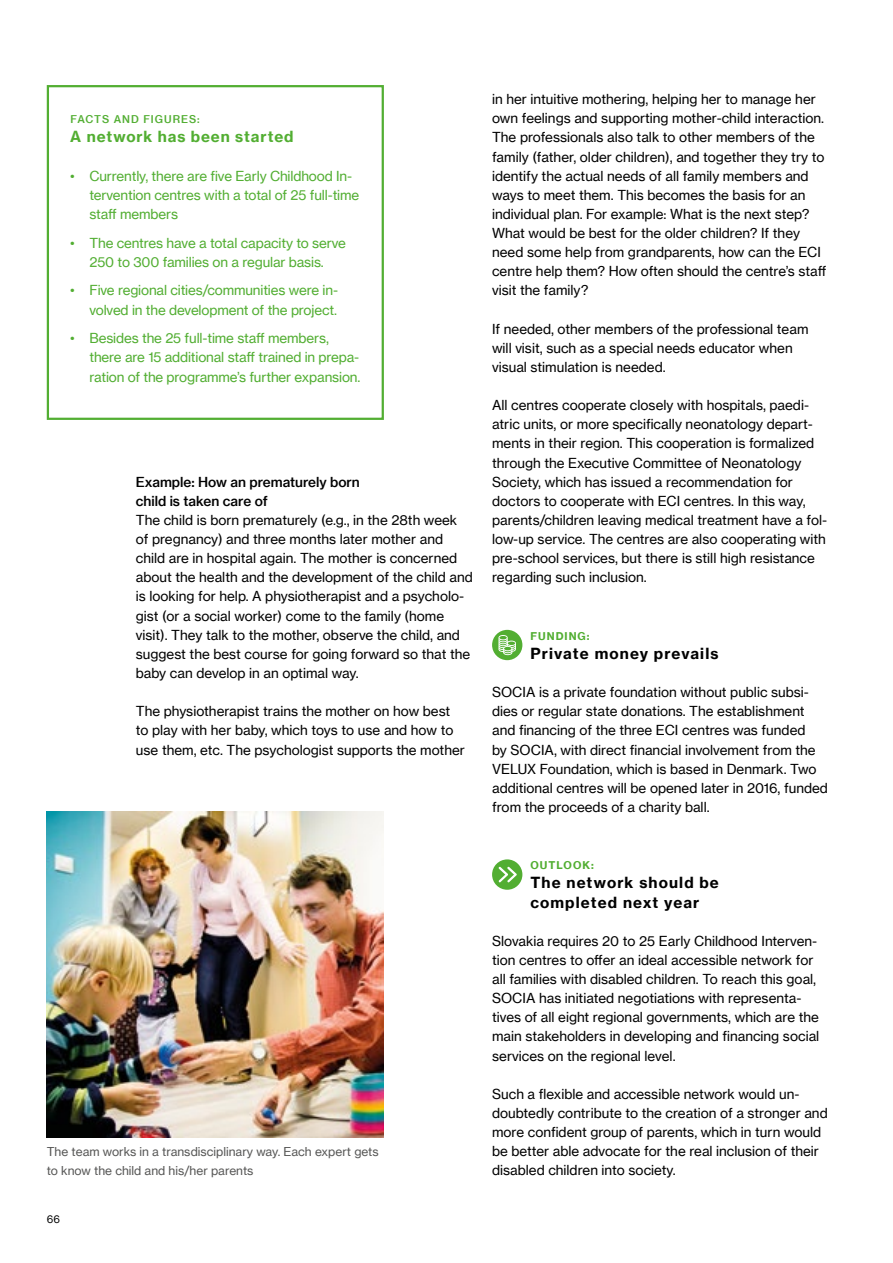
<style>
.page{position:relative;width:893px;height:1263px;background:#fff}
.page>*{position:absolute;margin:0;border:0;box-sizing:border-box;transform-origin:0 0}
.P-Zwischenhead-Headl{font:15px/19.2px "N Haas Grotesk TX Pro 75 Bd";letter-spacing:.075em;color:#000}
.t1{font:15px "N Haas Grotesk TX Pro 75 Bd";letter-spacing:.06em;color:#52ae32}
.P-Fliesstext{font:13.5px/19.2px "N Haas Grotesk TX Pro 55 Rg";color:#000}
.t2{font:13.5px/19.2px "N Haas Grotesk TX Pro 55 Rg";letter-spacing:-.01em;color:#52ae32}
.P-Zwischentitel{font:13.5px/19px "N Haas Grotesk TX Pro 65 Md";color:#000}
.t3{font:12px/19.2px "N Haas Grotesk TX Pro 55 Rg";color:#575756}
.P-Zwischenhead-Gruen{font:10.5px "N Haas Grotesk TX Pro 75 Bd";letter-spacing:.095em;color:#52ae32}
.t4{font:10.5px "N Haas Grotesk TX Pro 65 Md";letter-spacing:.095em;color:#52ae32}
.t5{font:10.5px "N Haas Grotesk TX Pro 55 Rg";color:#000}
</style>
<div class="page">
<div style="left:47px;top:85px;width:337px;height:335px;border:2px solid #52ae32"></div>
<img style="left:47px;top:812px;width:337px;height:325px">
<div style="left:492px;top:630px;width:30px;height:30px;background:#52ae32;border-radius:50%"></div>
<svg style="left:492px;top:630px;width:24px;height:25px"></svg>
<div style="left:492px;top:859px;width:30px;height:31px;background:#52ae32;border-radius:50%"></div>
<svg style="left:499px;top:867px;width:18px;height:15px"></svg>
<p class="t4" style="left:70px;top:113px;width:131px">FACTS AND FIGURES:</p>
<p class="t1" style="left:70px;top:127px;width:225px">A network has been started</p>
<p class="t2" style="left:89px;top:166px;width:271px;text-indent:-19px">• Currently, there are five Early Childhood In&shy;tervention centres with a total of 25 full-time staff members</p>
<p class="t2" style="left:70px;top:233px;width:277px;text-align:center">• The centres have a total capacity to serve<br>250 to 300 families on a regular basis.</p>
<p class="t2" style="left:70px;top:281px;width:269px;text-align:right">• Five regional cities/communities were in&shy;volved in the development of the project.</p>
<p class="t2" style="left:89px;top:329px;width:272px;text-indent:-19px">• Besides the 25 full-time staff members, there are 15 additional staff trained in prepa&shy;ration of the programme’s further expansion.</p>
<p class="P-Zwischentitel" style="left:136px;top:472px;width:226px">Example: How an prematurely born child is taken care of</p>
<p class="P-Fliesstext" style="left:136px;top:510px;width:338px">The child is born prematurely (e.g., in the 28th week of pregnancy) and three months later mother and child are in hospital again. The mother is concerned about the health and the development of the child and is looking for help. A physiotherapist and a psycholo&shy;gist (or a social worker) come to the family (home visit). They talk to the mother, observe the child, and suggest the best course for going forward so that the baby can develop in an optimal way.</p>
<p class="P-Fliesstext" style="left:136px;top:702px;width:331px">The physiotherapist trains the mother on how best to play with her baby, which toys to use and how to use them, etc. The psychologist supports the mother</p>
<p class="t3" style="left:47px;top:1142px;width:333px">The team works in a transdisciplinary way. Each expert gets to know the child and his/her parents</p>
<p class="t5" style="left:47px;top:1213px;width:15px">66</p>
<p class="P-Fliesstext" style="left:492px;top:90px;width:336px">in her intuitive mothering, helping her to manage her own feelings and supporting mother-child interaction.<br>The professionals also talk to other members of the family (father, older children), and together they try to identify the actual needs of all family members and ways to meet them. This becomes the basis for an individual plan. For example: What is the next step?<br>What would be best for the older children? If they need some help from grandparents, how can the ECI centre help them? How often should the centre’s staff visit the family?</p>
<p class="P-Fliesstext" style="left:492px;top:319px;width:318px">If needed, other members of the professional team will visit, such as a special needs educator when visual stimulation is needed.</p>
<p class="P-Fliesstext" style="left:492px;top:396px;width:337px">All centres cooperate closely with hospitals, paedi&shy;atric units, or more specifically neonatology depart&shy;ments in their region. This cooperation is formalized through the Executive Committee of Neonatology Society, which has issued a recommendation for doctors to cooperate with ECI centres. In this way, parents/children leaving medical treatment have a fol&shy;low-up service. The centres are also cooperating with pre-school services, but there is still high resistance regarding such inclusion.</p>
<p class="P-Zwischenhead-Gruen" style="left:530px;top:629px;width:61px">FUNDING:</p>
<p class="P-Zwischenhead-Headl" style="left:530px;top:644px;width:190px">Private money prevails</p>
<p class="P-Fliesstext" style="left:492px;top:682px;width:337px">SOCIA is a private foundation without public subsi&shy;dies or regular state donations. The establishment and financing of the three ECI centres was funded<br>by SOCIA, with direct financial involvement from the VELUX Foundation, which is based in Denmark. Two additional centres will be opened later in 2016, funded from the proceeds of a charity ball.</p>
<p class="P-Zwischenhead-Gruen" style="left:530px;top:859px;width:65px">OUTLOOK:</p>
<p class="P-Zwischenhead-Headl" style="left:530px;top:873px;width:190px">The network should be completed next year</p>
<p class="P-Fliesstext" style="left:492px;top:931px;width:329px">Slovakia requires 20 to 25 Early Childhood Interven&shy;tion centres to offer an ideal accessible network for all families with disabled children. To reach this goal, SOCIA has initiated negotiations with representa&shy;tives of all eight regional governments, which are the main stakeholders in developing and financing social services on the regional level.</p>
<p class="P-Fliesstext" style="left:492px;top:1084px;width:337px">Such a flexible and accessible network would un&shy;doubtedly contribute to the creation of a stronger and more confident group of parents, which in turn would be better able advocate for the real inclusion of their disabled children into society.</p>
</div>
